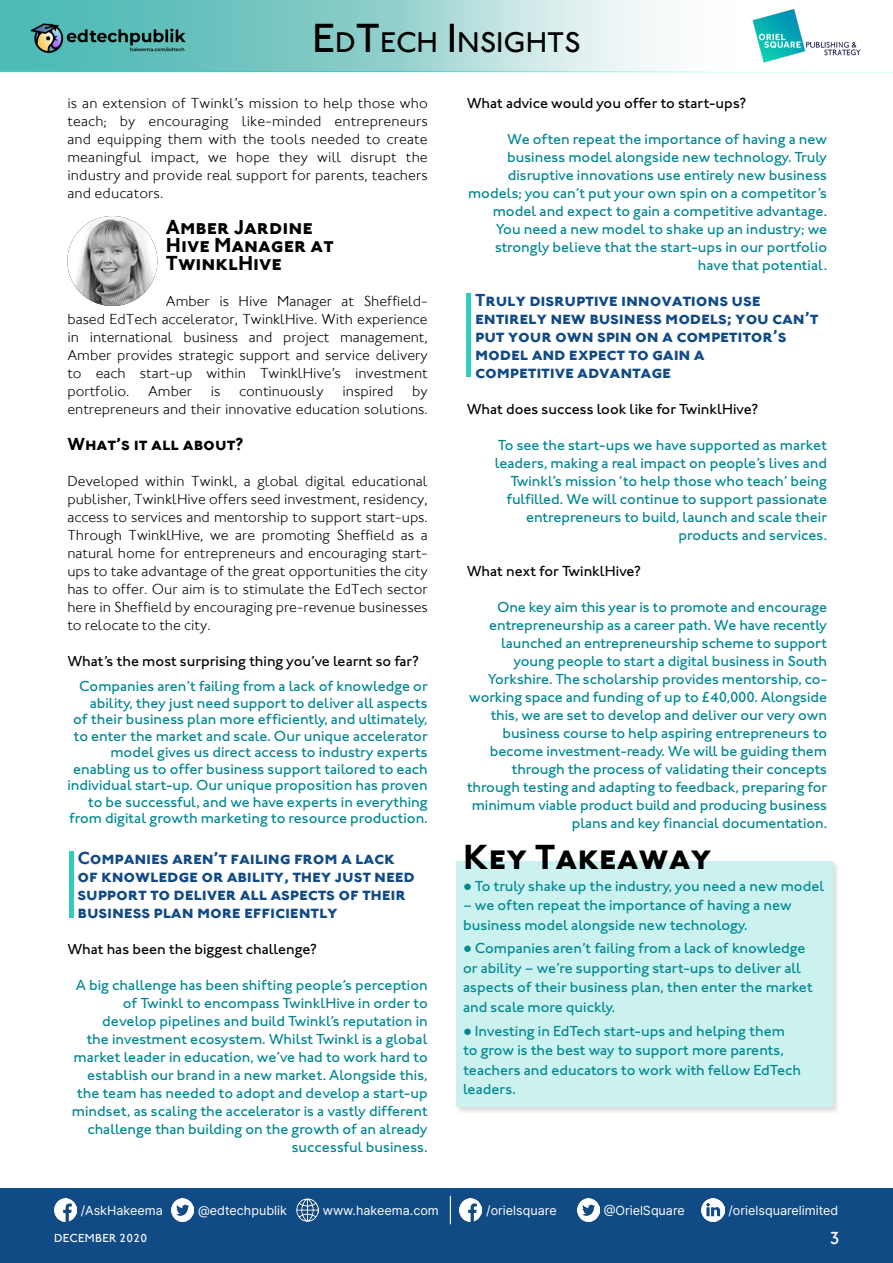
<style>
.page{position:relative;width:893px;height:1263px;background:#fff}
.page>*{position:absolute;margin:0;border:0;box-sizing:border-box;transform-origin:0 0}
.t1{font:36px "Johnston ITC Bold SC";color:#000}
.t2{font:500 29.4px "Johnston ITC";color:#000}
.t3{font:21px/18px "Johnston ITC Bold SC";color:#000}
.t4{font:18px/18px "Johnston ITC Bold SC";letter-spacing:-.01em;color:#114b85}
.t5{font:18px "Johnston ITC Bold SC";color:#000}
.t6{font:500 18px "Johnston ITC";color:#fff}
.t7{font:500 15px/18px "Johnston ITC Std";color:#008791;text-align:right}
.t8{font:300 15px/18px "Johnston ITC";color:#000;text-align:justify}
.t9{font:500 15px "Johnston ITC Std";color:#000}
.t10{font:12.6px "Inter";color:#fff}
.t11{font:500 12px "Johnston ITC";letter-spacing:.02em;color:#fff}
.s1{font-size:42px}
.s2{font-family:"Gill Sans Nova";font-weight:400}
</style>
<div class="page">
<div style="left:0;top:1188px;width:893px;height:75px;background:#114b85"></div>
<svg style="left:0;top:0;width:861px;height:72px"></svg>
<img style="left:752px;top:8px;width:108px;height:55px">
<img style="left:30px;top:21px;width:160px;height:34px">
<img style="left:460px;top:1199px;width:22px;height:22px">
<img style="left:577px;top:1199px;width:22px;height:22px">
<img style="left:702px;top:1199px;width:22px;height:22px">
<img style="left:54px;top:1199px;width:22px;height:22px">
<img style="left:171px;top:1199px;width:23px;height:22px">
<img style="left:296px;top:1199px;width:22px;height:22px">
<svg style="left:450px;top:1196px;width:1px;height:28px"></svg>
<hr style="left:69px;top:852px;width:4px;height:66px;background:#30ccc0">
<hr style="left:467px;top:294px;width:4px;height:83px;background:#30ccc0">
<div style="left:454px;top:860px;width:386px;height:254px;background:#000;opacity:.6"></div>
<div style="left:456px;top:861px;width:376px;height:246px;background:#cbf2ef"></div>
<img style="left:67px;top:216px;width:90px;height:90px;border-radius:45px">
<h2 class="t2" style="left:312px;top:25px;width:270px"><span class="s1">E</span>D<span class="s1">T</span>ECH <span class="s1">I</span>NSIGHTS</h2>
<p class="t8" style="left:67px;top:94px;width:362px">is an extension of Twinkl’s mission to help those who teach; by encouraging like-minded entrepreneurs and equipping them with the tools needed to create meaningful impact, we hope they will disrupt the industry and provide real support for parents, teachers and educators.</p>
<h3 class="t3" style="left:166px;top:218px;width:169px">Amber Jardine<br>Hive Manager at<br>TwinklHive</h3>
<p class="t8" style="left:67px;top:292px;width:362px;text-indent:99px">Amber is Hive Manager at Sheffield&shy;based EdTech accelerator, TwinklHive. With experience in international business and project management, Amber provides strategic support and service delivery to each start-up within TwinklHive’s investment portfolio. Amber is continuously inspired by entrepreneurs and their innovative education solutions.</p>
<p class="t5" style="left:67px;top:433px;width:178px">What’s it all about?</p>
<p class="t8" style="left:67px;top:472px;width:362px">Developed within Twinkl, a global digital educational publisher, TwinklHive offers seed investment, residency, access to services and mentorship to support start-ups.<br>Through TwinklHive, we are promoting Sheffield as a natural home for entrepreneurs and encouraging start&shy;ups to take advantage of the great opportunities the city has to offer. Our aim is to stimulate the EdTech sector here in Sheffield by encouraging pre-revenue businesses to relocate to the city.</p>
<p class="t9" style="left:67px;top:652px;width:353px">What’s the most surprising thing you’ve learnt so far?</p>
<p class="t7" style="left:67px;top:678px;width:362px;line-height:16.5px">Companies aren’t failing from a lack of knowledge or ability, they just need support to deliver all aspects<br>of their business plan more efficiently, and ultimately, to enter the market and scale. Our unique accelerator model gives us direct access to industry experts enabling us to offer business support tailored to each individual start-up. Our unique proposition has proven to be successful, and we have experts in everything from digital growth marketing to resource production.</p>
<p class="t4" style="left:78px;top:849px;width:339px">Companies aren’t failing from a lack of knowledge or ability, they just need support to deliver all aspects of their business plan more efficiently</p>
<p class="t9" style="left:67px;top:940px;width:251px">What has been the biggest challenge?</p>
<p class="t7" style="left:72px;top:976px;width:357px">A big challenge has been shifting people’s perception of Twinkl to encompass TwinklHive in order to develop pipelines and build Twinkl’s reputation in<br>the investment ecosystem. Whilst Twinkl is a global market leader in education, we’ve had to work hard to establish our brand in a new market. Alongside this, the team has needed to adopt and develop a start-up mindset, as scaling the accelerator is a vastly different challenge than building on the growth of an already successful business.</p>
<p class="t9" style="left:467px;top:94px;width:281px">What advice would you offer to start-ups?</p>
<p class="t7" style="left:468px;top:130px;width:361px">We often repeat the importance of having a new business model alongside new technology. Truly disruptive innovations use entirely new business models; you can’t put your own spin on a competitor’s model and expect to gain a competitive advantage.<br>You need a new model to shake up an industry; we strongly believe that the start-ups in our portfolio have that potential.</p>
<p class="t4" style="left:475px;top:291px;width:345px">Truly disruptive innovations use entirely new business models; you can’t put your own spin on a competitor’s model and expect to gain a<br>competitive advantage</p>
<p class="t9" style="left:467px;top:400px;width:293px">What does success look like for TwinklHive?</p>
<p class="t7" style="left:495px;top:436px;width:334px">To see the start-ups we have supported as market leaders, making a real impact on people’s lives and Twinkl’s mission ‘to help those who teach’ being fulfilled. We will continue to support passionate entrepreneurs to build, launch and scale their products and services.</p>
<p class="t9" style="left:467px;top:562px;width:176px">What next for TwinklHive?</p>
<p class="t7" style="left:467px;top:598px;width:362px">One key aim this year is to promote and encourage entrepreneurship as a career path. We have recently launched an entrepreneurship scheme to support young people to start a digital business in South Yorkshire. The scholarship provides mentorship, co&shy;working space and funding of up to £40,000. Alongside this, we are set to develop and deliver our very own business course to help aspiring entrepreneurs to become investment-ready. We will be guiding them through the process of validating their concepts through testing and adapting to feedback, preparing for minimum viable product build and producing business plans and key financial documentation.</p>
<h1 class="t1" style="left:463px;top:835px;width:250px">Key Takeaway</h1>
<p class="t7" style="left:463px;top:877px;width:363px"><span class="s2">●</span> To truly shake up the industry, you need a new model</p>
<p class="t7" style="left:463px;top:895px;width:330px;line-height:19.5px;text-align:left">– we often repeat the importance of having a new business model alongside new technology.</p>
<p class="t7" style="left:463px;top:939px;width:351px;line-height:19.5px;text-align:left"><span class="s2">●</span> Companies aren’t failing from a lack of knowledge or ability – we’re supporting start-ups to deliver all aspects of their business plan, then enter the market and scale more quickly.</p>
<p class="t7" style="left:463px;top:1021px;width:339px;line-height:19.5px;text-align:left"><span class="s2">●</span> Investing in EdTech start-ups and helping them to grow is the best way to support more parents, teachers and educators to work with fellow EdTech leaders.</p>
<p class="t10" style="left:81px;top:1201px;width:84px">/AskHakeema</p>
<p class="t10" style="left:198px;top:1201px;width:90px">@edtechpublik</p>
<p class="t10" style="left:323px;top:1201px;width:117px">www.hakeema.com</p>
<p class="t10" style="left:486px;top:1201px;width:72px">/orielsquare</p>
<p class="t10" style="left:604px;top:1201px;width:83px">@OrielSquare</p>
<p class="t10" style="left:728px;top:1201px;width:111px">/orielsquarelimited</p>
<p class="t11" style="left:54px;top:1231px;width:95px">DECEMBER 2020</p>
<p class="t6" style="left:830px;top:1227px;width:12px">3</p>
</div>
